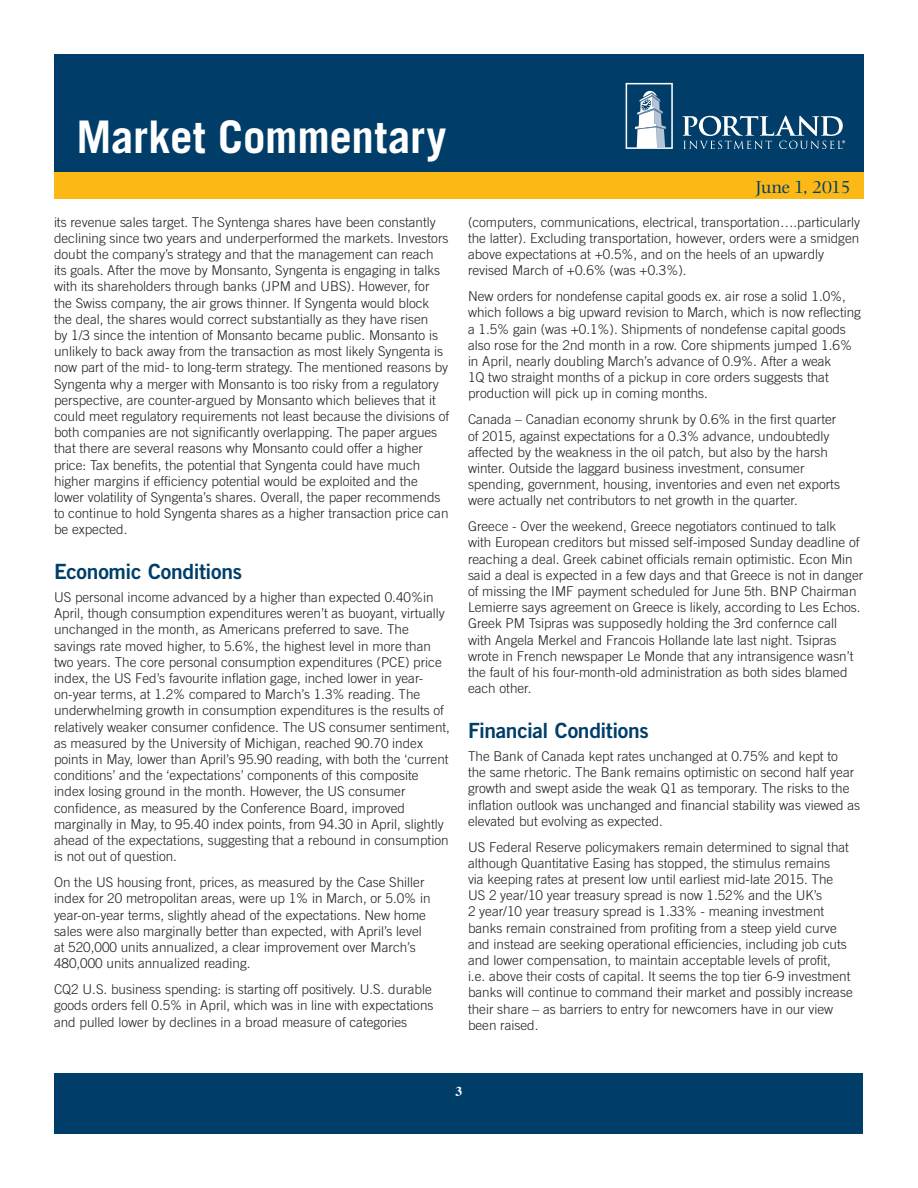
<style>
.page{position:relative;width:918px;height:1188px;background:#fff}
.page>*{position:absolute;margin:0;border:0;box-sizing:border-box;transform-origin:0 0}
.t1{font:700 45px "Trade Gothic";letter-spacing:-.005em;color:#fff}
.Article_-_Sub-head{font:21px "Trade Gothic Bold Two";letter-spacing:-.015em;color:#003e69}
.t2{font:18px "Photina";letter-spacing:-.035em;color:#003e69}
.Article_-_Body{font:300 13.5px/16.2px "Trade Gothic";color:#231f20}
.t3{font:700 13.5px "Times";color:#fff}
</style>
<div class="page">
<div style="left:54px;top:54px;width:810px;height:142px;background:#003e69"></div>
<svg style="left:626px;top:83px;width:47px;height:66px"></svg>
<svg style="left:682px;top:116px;width:163px;height:33px"></svg>
<div style="left:55px;top:1073px;width:808px;height:60px;background:#003e69"></div>
<div style="left:54px;top:172px;width:810px;height:28px;background:#fcb814"></div>
<h1 class="t1" style="left:76px;top:109px;width:371px">Market Commentary</h1>
<p class="Article_-_Body" style="left:54px;top:214px;width:397px">its revenue sales target. The Syntenga shares have been constantly declining since two years and underperformed the markets. Investors doubt the company’s strategy and that the management can reach its goals. After the move by Monsanto, Syngenta is engaging in talks with its shareholders through banks (JPM and UBS). However, for the Swiss company, the air grows thinner. If Syngenta would block the deal, the shares would correct substantially as they have risen<br>by 1/3 since the intention of Monsanto became public. Monsanto is unlikely to back away from the transaction as most likely Syngenta is now part of the mid- to long-term strategy. The mentioned reasons by Syngenta why a merger with Monsanto is too risky from a regulatory perspective, are counter-argued by Monsanto which believes that it could meet regulatory requirements not least because the divisions of both companies are not significantly overlapping. The paper argues that there are several reasons why Monsanto could offer a higher price: Tax benefits, the potential that Syngenta could have much higher margins if efficiency potential would be exploited and the lower volatility of Syngenta’s shares. Overall, the paper recommends to continue to hold Syngenta shares as a higher transaction price can be expected.</p>
<p class="Article_-_Sub-head" style="left:54px;top:559px;width:190px">Economic Conditions</p>
<p class="Article_-_Body" style="left:54px;top:589px;width:398px">US personal income advanced by a higher than expected 0.40%in April, though consumption expenditures weren’t as buoyant, virtually unchanged in the month, as Americans preferred to save. The savings rate moved higher, to 5.6%, the highest level in more than two years. The core personal consumption expenditures (PCE) price index, the US Fed’s favourite inflation gage, inched lower in year&shy;on-year terms, at 1.2% compared to March’s 1.3% reading. The underwhelming growth in consumption expenditures is the results of relatively weaker consumer confidence. The US consumer sentiment, as measured by the University of Michigan, reached 90.70 index points in May, lower than April’s 95.90 reading, with both the ‘current conditions’ and the ‘expectations’ components of this composite index losing ground in the month. However, the US consumer confidence, as measured by the Conference Board, improved marginally in May, to 95.40 index points, from 94.30 in April, slightly ahead of the expectations, suggesting that a rebound in consumption is not out of question.</p>
<p class="Article_-_Body" style="left:54px;top:874px;width:378px">On the US housing front, prices, as measured by the Case Shiller index for 20 metropolitan areas, were up 1% in March, or 5.0% in year-on-year terms, slightly ahead of the expectations. New home sales were also marginally better than expected, with April’s level at 520,000 units annualized, a clear improvement over March’s 480,000 units annualized reading.</p>
<p class="Article_-_Body" style="left:54px;top:981px;width:381px">CQ2 U.S. business spending: is starting off positively. U.S. durable goods orders fell 0.5% in April, which was in line with expectations and pulled lower by declines in a broad measure of categories</p>
<h3 class="t2" style="left:756px;top:177px;width:96px">June 1, 2015</h3>
<p class="Article_-_Body" style="left:468px;top:214px;width:394px">(computers, communications, electrical, transportation….particularly the latter). Excluding transportation, however, orders were a smidgen above expectations at +0.5%, and on the heels of an upwardly revised March of +0.6% (was +0.3%).</p>
<p class="Article_-_Body" style="left:468px;top:288px;width:395px">New orders for nondefense capital goods ex. air rose a solid 1.0%, which follows a big upward revision to March, which is now reflecting a 1.5% gain (was +0.1%). Shipments of nondefense capital goods also rose for the 2nd month in a row. Core shipments jumped 1.6% in April, nearly doubling March’s advance of 0.9%. After a weak<br>1Q two straight months of a pickup in core orders suggests that production will pick up in coming months.</p>
<p class="Article_-_Body" style="left:468px;top:411px;width:374px">Canada – Canadian economy shrunk by 0.6% in the first quarter of 2015, against expectations for a 0.3% advance, undoubtedly affected by the weakness in the oil patch, but also by the harsh winter. Outside the laggard business investment, consumer spending, government, housing, inventories and even net exports were actually net contributors to net growth in the quarter.</p>
<p class="Article_-_Body" style="left:468px;top:518px;width:397px">Greece - Over the weekend, Greece negotiators continued to talk<br>with European creditors but missed self-imposed Sunday deadline of reaching a deal. Greek cabinet officials remain optimistic. Econ Min said a deal is expected in a few days and that Greece is not in danger of missing the IMF payment scheduled for June 5th. BNP Chairman Lemierre says agreement on Greece is likely, according to Les Echos.<br>Greek PM Tsipras was supposedly holding the 3rd confernce call with Angela Merkel and Francois Hollande late last night. Tsipras wrote in French newspaper Le Monde that any intransigence wasn’t the fault of his four-month-old administration as both sides blamed each other.</p>
<p class="Article_-_Sub-head" style="left:468px;top:717px;width:182px">Financial Conditions</p>
<p class="Article_-_Body" style="left:468px;top:748px;width:394px">The Bank of Canada kept rates unchanged at 0.75% and kept to<br>the same rhetoric. The Bank remains optimistic on second half year growth and swept aside the weak Q1 as temporary. The risks to the inflation outlook was unchanged and financial stability was viewed as elevated but evolving as expected.</p>
<p class="Article_-_Body" style="left:468px;top:839px;width:386px">US Federal Reserve policymakers remain determined to signal that although Quantitative Easing has stopped, the stimulus remains<br>via keeping rates at present low until earliest mid-late 2015. The US 2 year/10 year treasury spread is now 1.52% and the UK’s<br>2 year/10 year treasury spread is 1.33% - meaning investment banks remain constrained from profiting from a steep yield curve and instead are seeking operational efficiencies, including job cuts and lower compensation, to maintain acceptable levels of profit,<br>i.e. above their costs of capital. It seems the top tier 6-9 investment banks will continue to command their market and possibly increase their share – as barriers to entry for newcomers have in our view been raised.</p>
<p class="t3" style="left:456px;top:1079px;width:8px">3</p>
</div>
